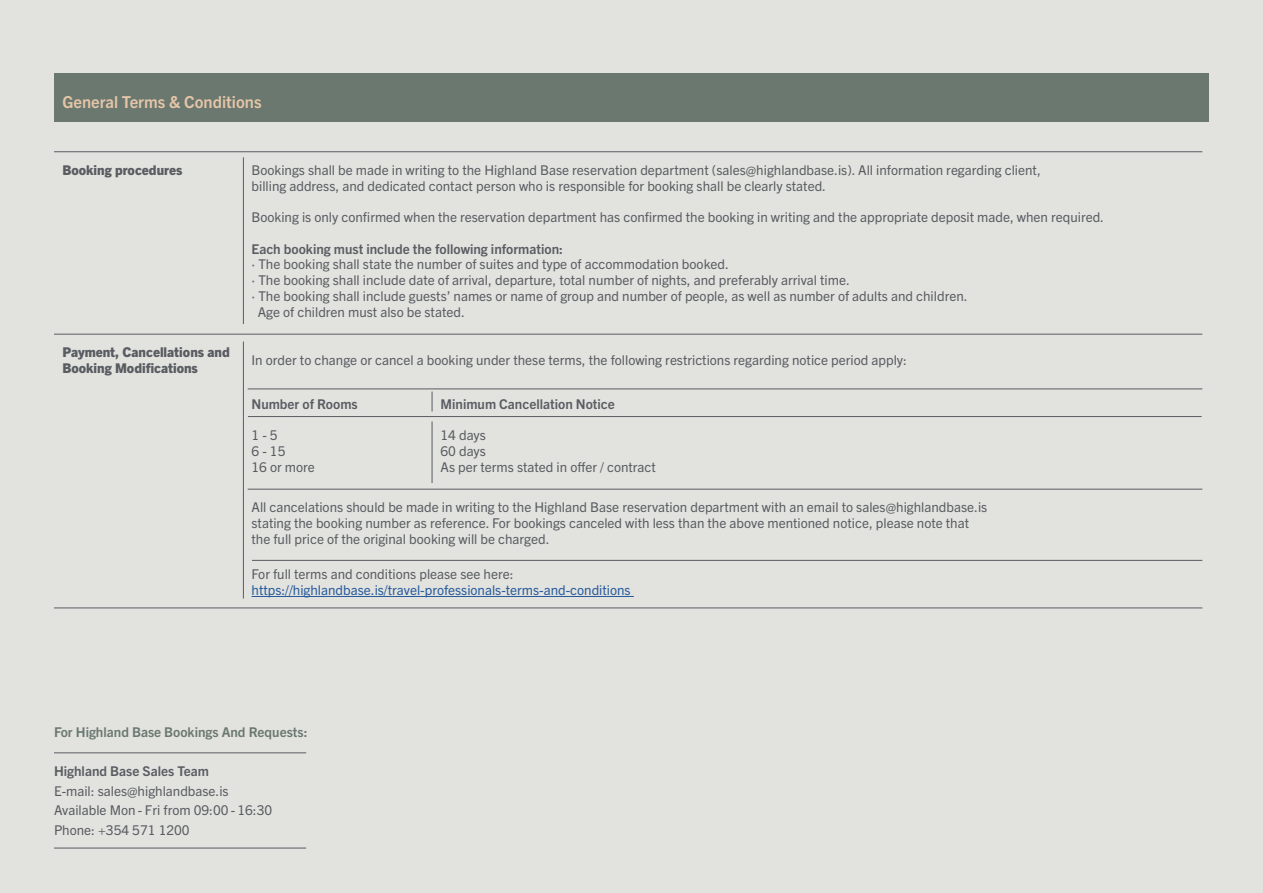
<style>
.page{position:relative;width:1263px;height:893px;background:#e2e2df}
.page>*{position:absolute;margin:0;border:0;box-sizing:border-box;transform-origin:0 0}
.t1{font:700 16.5px "Trade Gothic Next LT Pro";color:#e5c5a7}
.t2{font:13.5px/15.8px "Trade Gothic Next LT Pro";color:#595c61}
.t3{font:700 13.5px "Trade Gothic Next LT Pro";color:#595c61}
.t4{font:13.5px "Trade Gothic Next LT Pro";color:#275b9b}
.t5{font:800 13.5px/15.8px "Trade Gothic Next LT Pro";color:#595c61}
.t6{font:700 13.5px "Trade Gothic Next LT Pro";color:#6a786f}
</style>
<div class="page">
<div style="left:54px;top:73px;width:1155px;height:49px;background:#6a786f"></div>
<hr style="left:252px;top:596px;width:382px;height:1px;background:#275b9b">
<hr style="left:54px;top:151px;width:1148px;height:1px;background:#595c61">
<hr style="left:54px;top:334px;width:1148px;height:1px;background:#595c61">
<hr style="left:248px;top:389px;width:954px;height:1px;background:#595c61">
<hr style="left:248px;top:489px;width:954px;height:1px;background:#595c61">
<hr style="left:248px;top:416px;width:953px;height:1px;background:#595c61">
<hr style="left:252px;top:560px;width:950px;height:1px;background:#595c61">
<hr style="left:54px;top:608px;width:1148px;height:1px;background:#595c61">
<hr style="left:243px;top:157px;width:1px;height:167px;background:#595c61">
<hr style="left:243px;top:342px;width:1px;height:257px;background:#595c61">
<hr style="left:432px;top:421px;width:1px;height:62px;background:#595c61">
<svg style="left:432px;top:392px;width:1px;height:20px"></svg>
<hr style="left:54px;top:752px;width:252px;height:1px;background:#595c61">
<hr style="left:54px;top:848px;width:252px;height:1px;background:#595c61">
<p class="t1" style="left:63px;top:91px;width:201px">General Terms &amp; Conditions</p>
<p class="t5" style="left:63px;top:161px;width:121px">Booking procedures</p>
<p class="t2" style="left:252px;top:161px;width:791px">Bookings shall be made in writing to the Highland Base reservation department (sales@highlandbase.is). All information regarding client, billing address, and dedicated contact person who is responsible for booking shall be clearly stated.</p>
<p class="t2" style="left:252px;top:208px;width:854px">Booking is only confirmed when the reservation department has confirmed the booking in writing and the appropriate deposit made, when required.</p>
<p class="t3" style="left:252px;top:239px;width:313px">Each booking must include the following information:</p>
<p class="t2" style="left:252px;top:256px;width:479px">· The booking shall state the number of suites and type of accommodation booked.</p>
<p class="t2" style="left:252px;top:271px;width:600px">· The booking shall include date of arrival, departure, total number of nights, and preferably arrival time.</p>
<p class="t2" style="left:252px;top:287px;width:717px">· The booking shall include guests’ names or name of group and number of people, as well as number of adults and children.</p>
<p class="t2" style="left:258px;top:303px;width:209px">Age of children must also be stated.</p>
<p class="t5" style="left:63px;top:343px;width:169px">Payment, Cancellations and<br>Booking Modifications</p>
<p class="t2" style="left:252px;top:351px;width:657px">In order to change or cancel a booking under these terms, the following restrictions regarding notice period apply:</p>
<p class="t3" style="left:252px;top:394px;width:108px">Number of Rooms</p>
<p class="t3" style="left:441px;top:394px;width:176px">Minimum Cancellation Notice</p>
<p class="t2" style="left:252px;top:427px;width:65px">1 - 5<br>6 - 15<br>16 or more</p>
<p class="t2" style="left:441px;top:427px;width:217px">14 days<br>60 days<br>As per terms stated in offer / contract</p>
<p class="t2" style="left:252px;top:498px;width:737px">All cancelations should be made in writing to the Highland Base reservation department with an email to sales@highlandbase.is stating the booking number as reference. For bookings canceled with less than the above mentioned notice, please note that the full price of the original booking will be charged.</p>
<p class="t2" style="left:252px;top:566px;width:263px">For full terms and conditions please see here:</p>
<p class="t4" style="left:252px;top:581px;width:381px">https://highlandbase.is/travel-professionals-terms-and-conditions</p>
<p class="t6" style="left:54px;top:723px;width:255px">For Highland Base Bookings And Requests:</p>
<p class="t3" style="left:54px;top:762px;width:157px">Highland Base Sales Team</p>
<p class="t2" style="left:54px;top:780px;width:220px;line-height:19.5px">E-mail: sales@highlandbase.is<br>Available Mon - Fri from 09:00 - 16:30<br>Phone: +354 571 1200</p>
</div>
